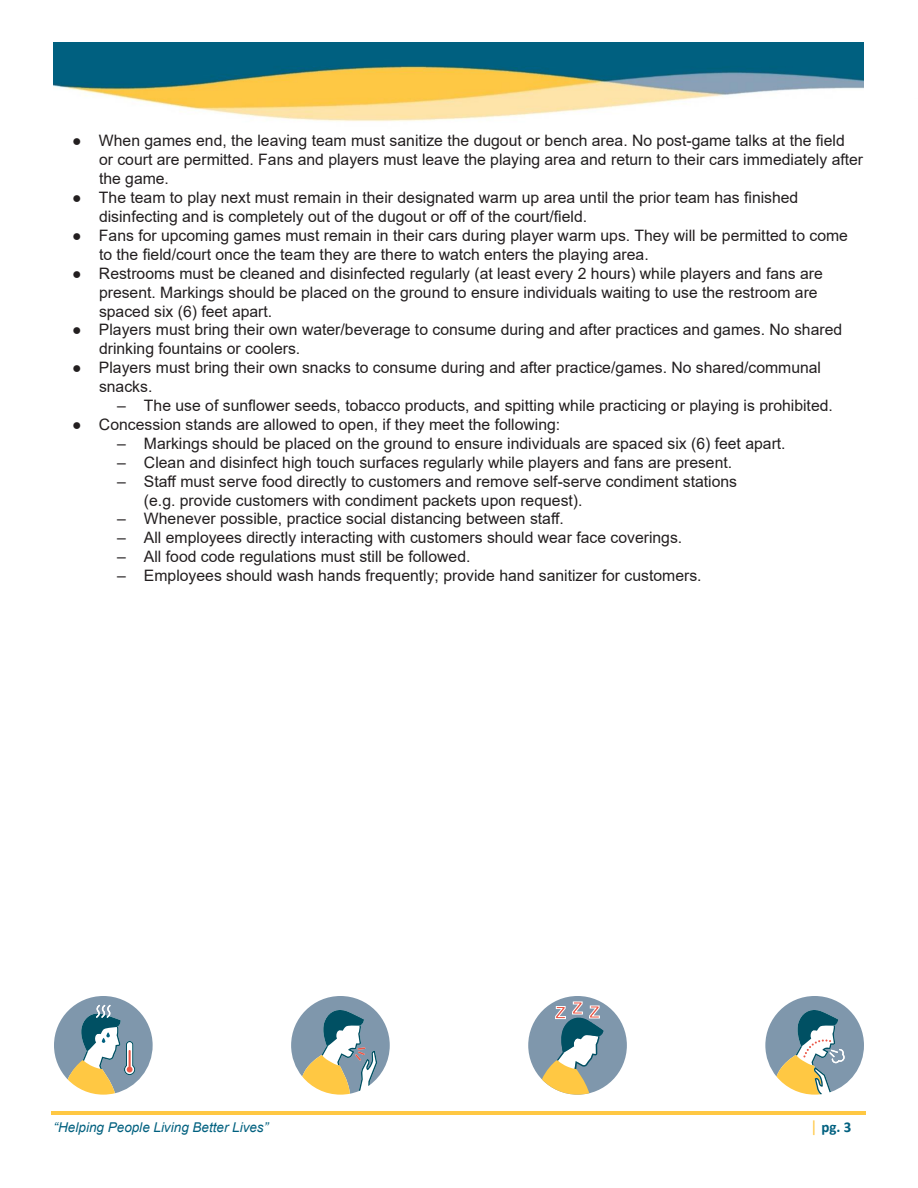
<style>
.page{position:relative;width:918px;height:1188px;background:#fff}
.page>*{position:absolute;margin:0;border:0;box-sizing:border-box;transform-origin:0 0}
.t1{font:700 16.95px "Arial";color:#eb5848}
.t2{font:15.75px/18.9px "Arial";color:#231f20}
.t3{font:700 15px "Calibri";color:#00607f}
.t4{font:italic 13.5px "Arial";letter-spacing:.005em;color:#00607f}
.s1{font-weight:400;font-size:16.5px;color:#ffc843}
</style>
<div class="page">
<hr style="left:51px;top:1112px;width:815px;height:3px;background:#ffc843">
<img style="left:54px;top:43px;width:810px;height:79px">
<svg style="left:54px;top:996px;width:99px;height:99px"></svg>
<svg style="left:291px;top:996px;width:99px;height:99px"></svg>
<svg style="left:765px;top:996px;width:99px;height:99px"></svg>
<div style="left:528px;top:996px;width:99px;height:99px;background:#7f97ac;border-radius:50%"></div>
<svg style="left:542px;top:1002px;width:61px;height:93px"></svg>
<p class="t2" style="left:99px;top:131px;width:766px;text-indent:-27px">● When games end, the leaving team must sanitize the dugout or bench area. No post-game talks at the field<br>or court are permitted. Fans and players must leave the playing area and return to their cars immediately after the game.</p>
<p class="t2" style="left:99px;top:188px;width:701px;text-indent:-27px">● The team to play next must remain in their designated warm up area until the prior team has finished disinfecting and is completely out of the dugout or off of the court/field.</p>
<p class="t2" style="left:99px;top:226px;width:751px;text-indent:-27px">● Fans for upcoming games must remain in their cars during player warm ups. They will be permitted to come to the field/court once the team they are there to watch enters the playing area.</p>
<p class="t2" style="left:99px;top:264px;width:725px;text-indent:-27px">● Restrooms must be cleaned and disinfected regularly (at least every 2 hours) while players and fans are present. Markings should be placed on the ground to ensure individuals waiting to use the restroom are spaced six (6) feet apart.</p>
<p class="t2" style="left:99px;top:320px;width:745px;text-indent:-27px">● Players must bring their own water/beverage to consume during and after practices and games. No shared drinking fountains or coolers.</p>
<p class="t2" style="left:99px;top:358px;width:724px;text-indent:-27px">● Players must bring their own snacks to consume during and after practice/games. No shared/communal snacks.</p>
<p class="t2" style="left:117px;top:396px;width:717px">– The use of sunflower seeds, tobacco products, and spitting while practicing or playing is prohibited.</p>
<p class="t2" style="left:72px;top:415px;width:490px">● Concession stands are allowed to open, if they meet the following:</p>
<p class="t2" style="left:117px;top:434px;width:670px">– Markings should be placed on the ground to ensure individuals are spaced six (6) feet apart.</p>
<p class="t2" style="left:117px;top:453px;width:617px">– Clean and disinfect high touch surfaces regularly while players and fans are present.</p>
<p class="t2" style="left:144px;top:472px;width:595px;text-indent:-27px">– Staff must serve food directly to customers and remove self-serve condiment stations (e.g. provide customers with condiment packets upon request).</p>
<p class="t2" style="left:117px;top:509px;width:448px">– Whenever possible, practice social distancing between staff.</p>
<p class="t2" style="left:117px;top:528px;width:567px">– All employees directly interacting with customers should wear face coverings.</p>
<p class="t2" style="left:117px;top:547px;width:355px">– All food code regulations must still be followed.</p>
<p class="t2" style="left:117px;top:566px;width:586px">– Employees should wash hands frequently; provide hand sanitizer for customers.</p>
<p class="t1" style="left:555px;top:1000px;width:46px">ZZZ</p>
<p class="t4" style="left:54px;top:1119px;width:216px">“Helping People Living Better Lives”</p>
<p class="t3" style="left:810px;top:1117px;width:43px"><span class="s1">|</span> pg. 3</p>
</div>
